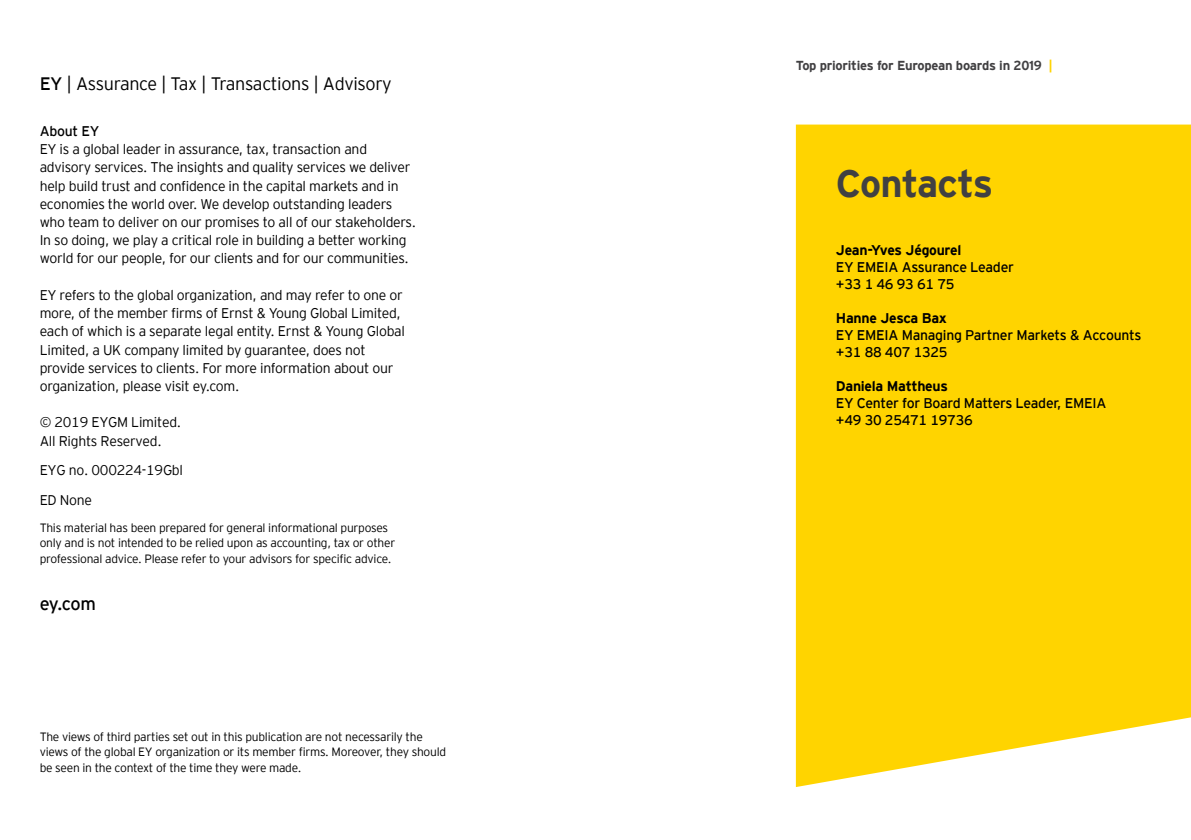
<style>
.page{position:relative;width:1191px;height:840px;background:#fff}
.page>*{position:absolute;margin:0;border:0;box-sizing:border-box;transform-origin:0 0}
.t1{font:700 38px "EY Interstate";letter-spacing:-.03em;color:#414042}
.t2{font:300 18px "EY Interstate";letter-spacing:-.02em;color:#000}
.t3{font:18px "EY Interstate";color:#000}
.t4{font:300 14px/18.2px "EY Interstate";letter-spacing:-.02em;color:#000}
.t5{font:14px/17px "EY Interstate";letter-spacing:-.02em;color:#000}
.t6{font:700 14px "EY Interstate";letter-spacing:-.02em;color:#000}
.t7{font:700 13px "EY Interstate";letter-spacing:-.02em;color:#414042}
.t8{font:300 12px/15.6px "EY Interstate";letter-spacing:-.02em;color:#000}
.s1{font-weight:400}
.s2{color:#ffd400}
</style>
<div class="page">
<div style="left:796px;top:124px;width:395px;height:662px;background:#ffd400"></div>
<p class="t2" style="left:40px;top:71px;width:353px"><span class="s1">EY</span> | Assurance | Tax | Transactions | Advisory</p>
<p class="t5" style="left:40px;top:121px;width:61px">About EY</p>
<p class="t4" style="left:40px;top:139px;width:378px">EY is a global leader in assurance, tax, transaction and advisory services. The insights and quality services we deliver help build trust and confidence in the capital markets and in economies the world over. We develop outstanding leaders who team to deliver on our promises to all of our stakeholders.<br>In so doing, we play a critical role in building a better working world for our people, for our clients and for our communities.</p>
<p class="t4" style="left:40px;top:285px;width:367px">EY refers to the global organization, and may refer to one or more, of the member firms of Ernst &amp; Young Global Limited, each of which is a separate legal entity. Ernst &amp; Young Global Limited, a UK company limited by guarantee, does not provide services to clients. For more information about our organization, please visit ey.com.</p>
<p class="t4" style="left:40px;top:412px;width:143px">© 2019 EYGM Limited.<br>All Rights Reserved.</p>
<p class="t4" style="left:40px;top:454px;width:145px;line-height:29.6px">EYG no. 000224-19Gbl<br>ED None</p>
<p class="t8" style="left:40px;top:518px;width:357px">This material has been prepared for general informational purposes only and is not intended to be relied upon as accounting, tax or other professional advice. Please refer to your advisors for specific advice.</p>
<p class="t3" style="left:40px;top:590px;width:58px">ey.com</p>
<p class="t8" style="left:40px;top:727px;width:408px">The views of third parties set out in this publication are not necessarily the views of the global EY organization or its member firms. Moreover, they should be seen in the context of the time they were made.</p>
<p class="t7" style="left:796px;top:56px;width:258px">Top priorities for European boards in 2019 <span class="s2">|</span></p>
<h1 class="t1" style="left:836px;top:156px;width:159px">Contacts</h1>
<p class="t6" style="left:836px;top:240px;width:127px">Jean-Yves Jégourel</p>
<p class="t5" style="left:836px;top:258px;width:179px">EY EMEIA Assurance Leader +33 1 46 93 61 75</p>
<p class="t6" style="left:836px;top:308px;width:112px">Hanne Jesca Bax</p>
<p class="t5" style="left:836px;top:326px;width:307px">EY EMEIA Managing Partner Markets &amp; Accounts +31 88 407 1325</p>
<p class="t6" style="left:836px;top:376px;width:113px">Daniela Mattheus</p>
<p class="t5" style="left:836px;top:394px;width:272px">EY Center for Board Matters Leader, EMEIA +49 30 25471 19736</p>
</div>
